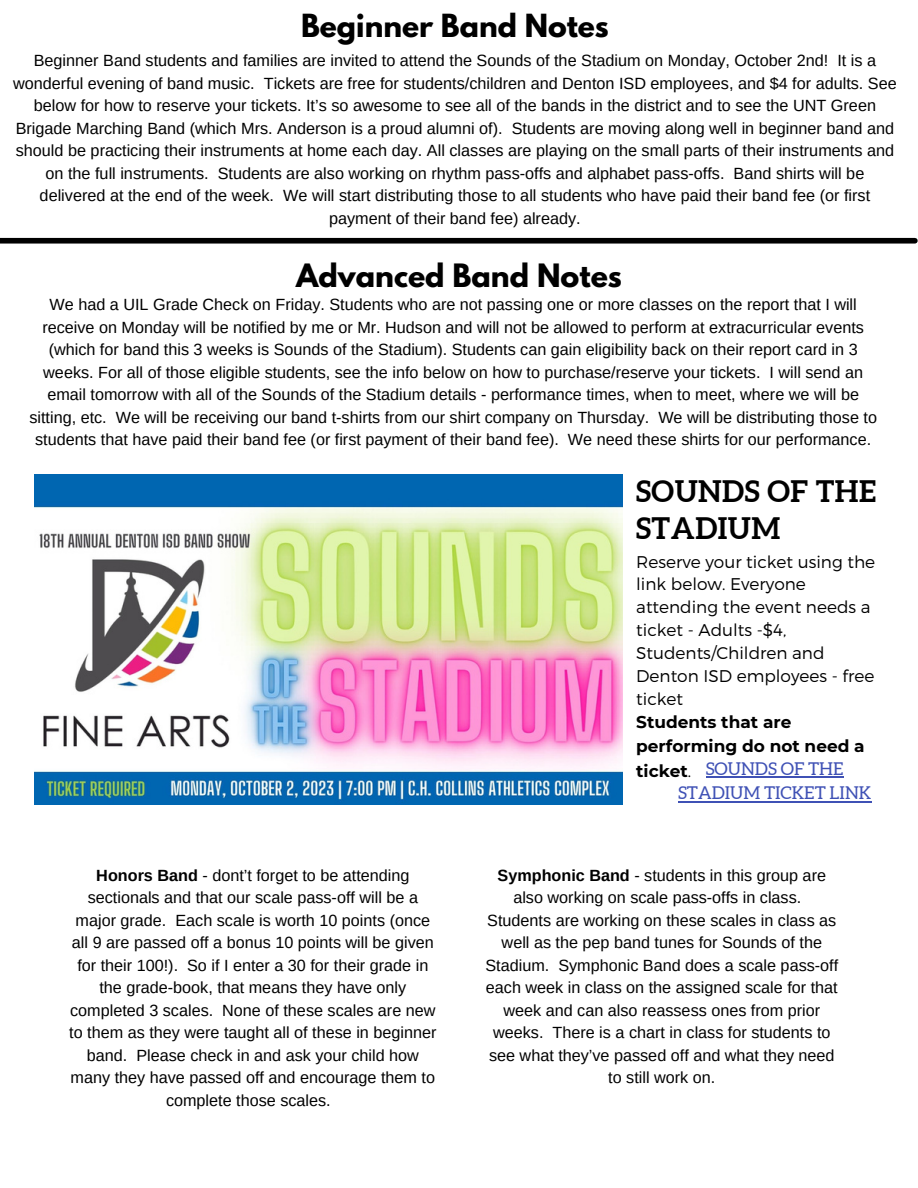
<style>
.page{position:relative;width:918px;height:1188px;background:#fff}
.page>*{position:absolute;margin:0;border:0;box-sizing:border-box;transform-origin:0 0}
.t1{font:700 29.7px/37.2px "Aleo";letter-spacing:.015em;color:#000}
.t2{font:700 28.5px "League Spartan";color:#000}
.t3{font:700 28.2px "League Spartan";color:#000}
.t4{font:17.7px/24.5px "Aleo";color:#3f51b5;text-align:center}
.t5{font:300 16.95px/22.8px "Montserrat";color:#000}
.t6{font:700 16.95px/24.6px "Montserrat";color:#000}
.t7{font:16.2px/22.5px "Arimo";color:#000;text-align:center}
.s1{font-weight:300}
.s2{font-weight:700}
</style>
<div class="page">
<div style="left:0;top:238px;width:915px;height:6px;background:#000"></div>
<img style="left:35px;top:474px;width:587px;height:331px">
<hr style="left:706px;top:777px;width:138px;height:1px;background:#3f51b5">
<hr style="left:678px;top:801px;width:193px;height:2px;background:#3f51b5">
<p class="t3" style="left:301px;top:11px;width:309px">Beginner Band Notes</p>
<p class="t7" style="left:13px;top:49px;width:885px">Beginner Band students and families are invited to attend the Sounds of the Stadium on Monday, October 2nd! It is a wonderful evening of band music. Tickets are free for students/children and Denton ISD employees, and $4 for adults. See below for how to reserve your tickets. It’s so awesome to see all of the bands in the district and to see the UNT Green Brigade Marching Band (which Mrs. Anderson is a proud alumni of). Students are moving along well in beginner band and should be practicing their instruments at home each day. All classes are playing on the small parts of their instruments and on the full instruments. Students are also working on rhythm pass-offs and alphabet pass-offs. Band shirts will be delivered at the end of the week. We will start distributing those to all students who have paid their band fee (or first payment of their band fee) already.</p>
<p class="t2" style="left:296px;top:261px;width:327px">Advanced Band Notes</p>
<p class="t7" style="left:29px;top:293px;width:849px">We had a UIL Grade Check on Friday. Students who are not passing one or more classes on the report that I will receive on Monday will be notified by me or Mr. Hudson and will not be allowed to perform at extracurricular events (which for band this 3 weeks is Sounds of the Stadium). Students can gain eligibility back on their report card in 3 weeks. For all of those eligible students, see the info below on how to purchase/reserve your tickets. I will send an email tomorrow with all of the Sounds of the Stadium details - performance times, when to meet, where we will be sitting, etc. We will be receiving our band t-shirts from our shirt company on Thursday. We will be distributing those to students that have paid their band fee (or first payment of their band fee). We need these shirts for our performance.</p>
<p class="t1" style="left:636px;top:472px;width:241px">SOUNDS OF THE<br>STADIUM</p>
<p class="t5" style="left:636px;top:549px;width:241px">Reserve your ticket using the link below. Everyone attending the event needs a ticket - Adults -$4,<br>Students/Children and<br>Denton ISD employees - free ticket</p>
<p class="t6" style="left:636px;top:709px;width:230px">Students that are performing do not need a ticket<span class="s1">.</span></p>
<p class="t4" style="left:678px;top:756px;width:195px">SOUNDS OF THE<br>STADIUM TICKET LINK</p>
<p class="t7" style="left:69px;top:864px;width:369px"><span class="s2">Honors Band</span> - dont’t forget to be attending sectionals and that our scale pass-off will be a major grade. Each scale is worth 10 points (once all 9 are passed off a bonus 10 points will be given for their 100!). So if I enter a 30 for their grade in the grade-book, that means they have only completed 3 scales. None of these scales are new to them as they were taught all of these in beginner band. Please check in and ask your child how many they have passed off and encourage them to complete those scales.</p>
<p class="t7" style="left:485px;top:864px;width:354px"><span class="s2">Symphonic Band</span> - students in this group are also working on scale pass-offs in class.<br>Students are working on these scales in class as well as the pep band tunes for Sounds of the Stadium. Symphonic Band does a scale pass-off each week in class on the assigned scale for that week and can also reassess ones from prior weeks. There is a chart in class for students to see what they’ve passed off and what they need to still work on.</p>
</div>
